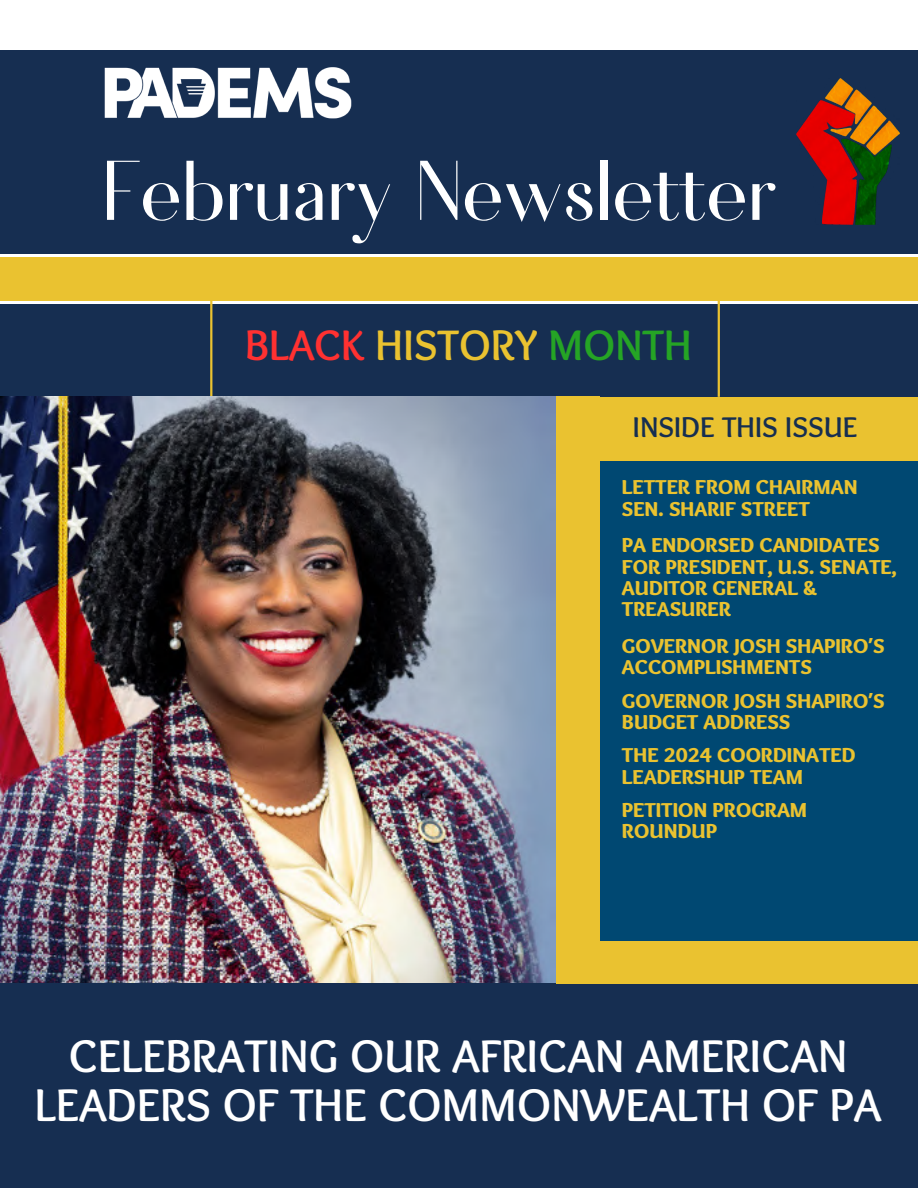
<style>
.page{position:relative;width:918px;height:1188px;background:#fff}
.page>*{position:absolute;margin:0;border:0;box-sizing:border-box;transform-origin:0 0}
.t1{font:113.1px "Fiona";color:#fff}
.t2{font:700 47.55px/48.3px "Sukar";color:#fff;text-align:center}
.t3{font:700 44.4px "Sukar";color:#eac230}
.t4{font:700 29.7px "Sukar";color:#162e51}
.t5{font:900 21px/21.3px "Sukar";color:#eac230}
.s1{color:#ff3131}
.s2{color:#25a425}
.s3{font-family:"Noto Sans";font-weight:700}
</style>
<div class="page">
<div style="left:0;top:304px;width:918px;height:884px;background:#162e51"></div>
<div style="left:0;top:257px;width:918px;height:44px;background:#eac230"></div>
<div style="left:0;top:50px;width:918px;height:203px;background:#162e51"></div>
<img style="left:104px;top:67px;width:248px;height:52px">
<hr style="left:718px;top:279px;width:2px;height:118px;background:#eac230">
<hr style="left:210px;top:284px;width:2px;height:113px;background:#eac230">
<div style="left:578px;top:454px;width:340px;height:508px;background:#004872"></div>
<div style="left:556px;top:397px;width:44px;height:576px;background:#eac230"></div>
<div style="left:556px;top:397px;width:362px;height:63px;background:#eac230"></div>
<div style="left:556px;top:941px;width:362px;height:42px;background:#eac230"></div>
<img style="left:0;top:397px;width:556px;height:586px">
<img style="left:796px;top:79px;width:104px;height:146px">
<h2 class="t1" style="left:102px;top:129px;width:676px">February Newsletter</h2>
<p class="t3" style="left:245px;top:320px;width:449px"><span class="s1">BLACK</span> HISTORY <span class="s2">MONTH</span></p>
<h3 class="t4" style="left:633px;top:410px;width:226px">INSIDE THIS ISSUE</h3>
<p class="t5" style="left:622px;top:479px;width:237px">LETTER FROM CHAIRMAN<br>SEN. SHARIF STREET</p>
<p class="t5" style="left:622px;top:537px;width:277px">PA ENDORSED CANDIDATES<br>FOR PRESIDENT, U.S. SENATE,<br>AUDITOR GENERAL &amp;<br>TREASURER</p>
<p class="t5" style="left:622px;top:637px;width:264px">GOVERNOR JOSH SHAPIRO<span class="s3">’</span>S</p>
<p class="t5" style="left:622px;top:659px;width:191px">ACCOMPLISHMENTS</p>
<p class="t5" style="left:622px;top:692px;width:264px">GOVERNOR JOSH SHAPIRO<span class="s3">’</span>S</p>
<p class="t5" style="left:622px;top:713px;width:170px">BUDGET ADDRESS</p>
<p class="t5" style="left:622px;top:747px;width:235px">THE 2024 COORDINATED<br>LEADERSHUP TEAM</p>
<h2 class="t5" style="left:622px;top:801px;width:187px">PETITION PROGRAM<br>ROUNDUP</h2>
<p class="t2" style="left:35px;top:1037px;width:848px">CELEBRATING OUR AFRICAN AMERICAN<br>LEADERS OF THE COMMONWEALTH OF PA</p>
</div>
